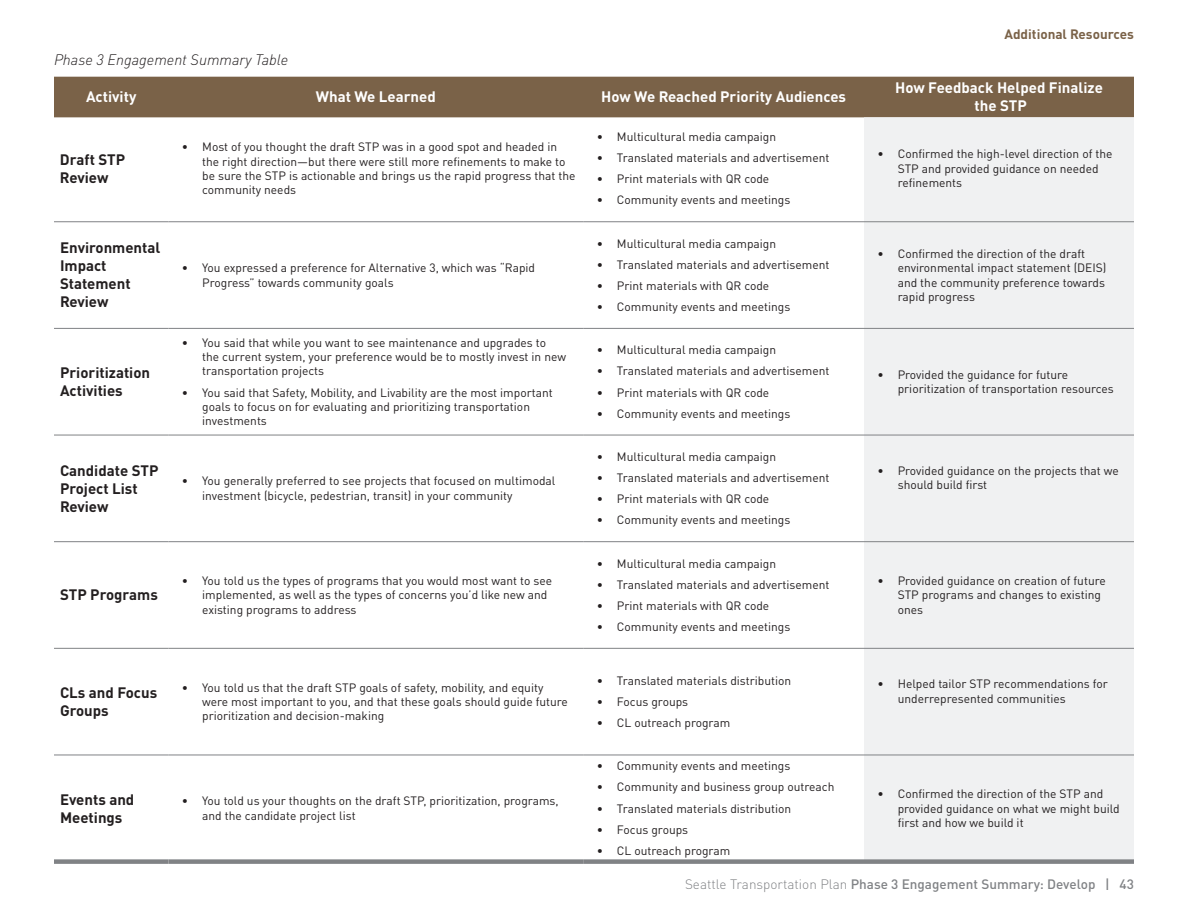
<style>
.page{position:relative;width:1188px;height:918px;background:#fff}
.page>*{position:absolute;margin:0;border:0;box-sizing:border-box;transform-origin:0 0}
.t1{font:700 15px/18px "DIN Pro";color:#231f20}
.t2{font:700 15px/18px "DIN Pro";color:#fff;text-align:center}
.t3{font:italic 300 15px "DIN Pro";color:#231f20}
.t4{font:500 13.5px "DIN Pro";color:#808285}
.t5{font:700 13.5px "DIN Pro";color:#7a6248}
.t6{font:12px/14.4px "DIN Pro";color:#231f20}
.s1{font-weight:300}
</style>
<div class="page">
<div style="left:54px;top:77px;width:1080px;height:40px;background:#7a6248"></div>
<div style="left:864px;top:117px;width:270px;height:742px;background:#f0f1f2"></div>
<hr style="left:54px;top:221px;width:114px;height:1px;background:#808285">
<hr style="left:168px;top:221px;width:415px;height:1px;background:#808285">
<hr style="left:583px;top:221px;width:281px;height:1px;background:#808285">
<hr style="left:864px;top:221px;width:270px;height:1px;background:#808285">
<hr style="left:54px;top:328px;width:114px;height:1px;background:#808285">
<hr style="left:168px;top:328px;width:415px;height:1px;background:#808285">
<hr style="left:583px;top:328px;width:281px;height:1px;background:#808285">
<hr style="left:864px;top:328px;width:270px;height:1px;background:#808285">
<hr style="left:54px;top:435px;width:114px;height:1px;background:#808285">
<hr style="left:168px;top:435px;width:415px;height:1px;background:#808285">
<hr style="left:583px;top:435px;width:281px;height:1px;background:#808285">
<hr style="left:864px;top:435px;width:270px;height:1px;background:#808285">
<hr style="left:54px;top:755px;width:114px;height:1px;background:#808285">
<hr style="left:168px;top:755px;width:415px;height:1px;background:#808285">
<hr style="left:583px;top:755px;width:281px;height:1px;background:#808285">
<hr style="left:864px;top:755px;width:270px;height:1px;background:#808285">
<hr style="left:54px;top:541px;width:114px;height:1px;background:#808285">
<hr style="left:168px;top:541px;width:415px;height:1px;background:#808285">
<hr style="left:583px;top:541px;width:281px;height:1px;background:#808285">
<hr style="left:864px;top:541px;width:270px;height:1px;background:#808285">
<hr style="left:54px;top:648px;width:114px;height:1px;background:#808285">
<hr style="left:168px;top:648px;width:415px;height:1px;background:#808285">
<hr style="left:583px;top:648px;width:281px;height:1px;background:#808285">
<hr style="left:864px;top:648px;width:270px;height:1px;background:#808285">
<div style="left:54px;top:859px;width:114px;height:5px;background:#808285"></div>
<div style="left:168px;top:859px;width:415px;height:5px;background:#808285"></div>
<div style="left:583px;top:859px;width:281px;height:5px;background:#808285"></div>
<div style="left:864px;top:859px;width:270px;height:5px;background:#808285"></div>
<p class="t3" style="left:54px;top:48px;width:236px">Phase 3 Engagement Summary Table</p>
<p class="t5" style="left:1004px;top:23px;width:131px">Additional Resources</p>
<p class="t2" style="left:86px;top:86px;width:52px">Activity</p>
<p class="t2" style="left:316px;top:86px;width:121px">What We Learned</p>
<p class="t2" style="left:601px;top:86px;width:246px">How We Reached Priority Audiences</p>
<p class="t2" style="left:895px;top:77px;width:209px">How Feedback Helped Finalize the STP</p>
<p class="t1" style="left:60px;top:149px;width:67px">Draft STP<br>Review</p>
<p class="t6" style="left:202px;top:138px;width:375px;text-indent:-20px">• Most of you thought the draft STP was in a good spot and headed in the right direction—but there were still more refinements to make to be sure the STP is actionable and brings us the rapid progress that the community needs</p>
<p class="t1" style="left:60px;top:237px;width:102px">Environmental<br>Impact<br>Statement<br>Review</p>
<p class="t1" style="left:60px;top:362px;width:92px">Prioritization<br>Activities</p>
<p class="t6" style="left:202px;top:259px;width:334px;text-indent:-20px">• You expressed a preference for Alternative 3, which was “Rapid<br>Progress” towards community goals</p>
<p class="t6" style="left:202px;top:334px;width:365px;text-indent:-20px">• You said that while you want to see maintenance and upgrades to the current system, your preference would be to mostly invest in new transportation projects</p>
<p class="t6" style="left:202px;top:384px;width:352px;text-indent:-20px">• You said that Safety, Mobility, and Livability are the most important goals to focus on for evaluating and prioritizing transportation investments</p>
<p class="t1" style="left:60px;top:459px;width:100px">Candidate STP<br>Project List<br>Review</p>
<p class="t6" style="left:202px;top:473px;width:355px;text-indent:-20px">• You generally preferred to see projects that focused on multimodal investment (bicycle, pedestrian, transit) in your community</p>
<p class="t1" style="left:60px;top:584px;width:99px">STP Programs</p>
<p class="t6" style="left:202px;top:572px;width:351px;text-indent:-20px">• You told us the types of programs that you would most want to see implemented, as well as the types of concerns you’d like new and existing programs to address</p>
<p class="t1" style="left:60px;top:682px;width:99px">CLs and Focus<br>Groups</p>
<p class="t6" style="left:202px;top:679px;width:367px;text-indent:-20px">• You told us that the draft STP goals of safety, mobility, and equity were most important to you, and that these goals should guide future prioritization and decision-making</p>
<p class="t1" style="left:60px;top:788px;width:76px">Events and<br>Meetings</p>
<p class="t6" style="left:202px;top:793px;width:358px;text-indent:-20px">• You told us your thoughts on the draft STP, prioritization, programs, and the candidate project list</p>
<p class="t6" style="left:597px;top:128px;width:181px">• Multicultural media campaign</p>
<p class="t6" style="left:597px;top:149px;width:234px">• Translated materials and advertisement</p>
<p class="t6" style="left:597px;top:171px;width:174px">• Print materials with QR code</p>
<p class="t6" style="left:597px;top:192px;width:195px">• Community events and meetings</p>
<p class="t6" style="left:597px;top:235px;width:181px">• Multicultural media campaign</p>
<p class="t6" style="left:597px;top:256px;width:234px">• Translated materials and advertisement</p>
<p class="t6" style="left:597px;top:277px;width:174px">• Print materials with QR code</p>
<p class="t6" style="left:597px;top:298px;width:195px">• Community events and meetings</p>
<p class="t6" style="left:597px;top:342px;width:181px">• Multicultural media campaign</p>
<p class="t6" style="left:597px;top:363px;width:234px">• Translated materials and advertisement</p>
<p class="t6" style="left:597px;top:384px;width:174px">• Print materials with QR code</p>
<p class="t6" style="left:597px;top:405px;width:195px">• Community events and meetings</p>
<p class="t6" style="left:597px;top:448px;width:181px">• Multicultural media campaign</p>
<p class="t6" style="left:597px;top:469px;width:234px">• Translated materials and advertisement</p>
<p class="t6" style="left:597px;top:490px;width:174px">• Print materials with QR code</p>
<p class="t6" style="left:597px;top:512px;width:195px">• Community events and meetings</p>
<p class="t6" style="left:597px;top:555px;width:181px">• Multicultural media campaign</p>
<p class="t6" style="left:597px;top:576px;width:234px">• Translated materials and advertisement</p>
<p class="t6" style="left:597px;top:597px;width:174px">• Print materials with QR code</p>
<p class="t6" style="left:597px;top:618px;width:195px">• Community events and meetings</p>
<p class="t6" style="left:597px;top:672px;width:196px">• Translated materials distribution</p>
<p class="t6" style="left:597px;top:693px;width:93px">• Focus groups</p>
<p class="t6" style="left:597px;top:714px;width:135px">• CL outreach program</p>
<p class="t6" style="left:597px;top:758px;width:195px">• Community events and meetings</p>
<p class="t6" style="left:597px;top:779px;width:239px">• Community and business group outreach</p>
<p class="t6" style="left:597px;top:800px;width:196px">• Translated materials distribution</p>
<p class="t6" style="left:597px;top:821px;width:93px">• Focus groups</p>
<p class="t6" style="left:597px;top:842px;width:135px">• CL outreach program</p>
<p class="t6" style="left:898px;top:146px;width:216px;text-indent:-20px">• Confirmed the high-level direction of the<br>STP and provided guidance on needed refinements</p>
<p class="t6" style="left:898px;top:245px;width:210px;text-indent:-20px">• Confirmed the direction of the draft environmental impact statement (DEIS) and the community preference towards rapid progress</p>
<p class="t6" style="left:898px;top:366px;width:218px;text-indent:-20px">• Provided the guidance for future prioritization of transportation resources</p>
<p class="t6" style="left:898px;top:462px;width:223px;text-indent:-20px">• Provided guidance on the projects that we should build first</p>
<p class="t6" style="left:898px;top:572px;width:210px;text-indent:-20px">• Provided guidance on creation of future<br>STP programs and changes to existing ones</p>
<p class="t6" style="left:898px;top:675px;width:212px;text-indent:-20px">• Helped tailor STP recommendations for underrepresented communities</p>
<p class="t6" style="left:898px;top:785px;width:223px;text-indent:-20px">• Confirmed the direction of the STP and provided guidance on what we might build first and how we build it</p>
<p class="t4" style="left:685px;top:873px;width:450px"><span class="s1">Seattle Transportation Plan</span> Phase 3 Engagement Summary: Develop | 43</p>
</div>
